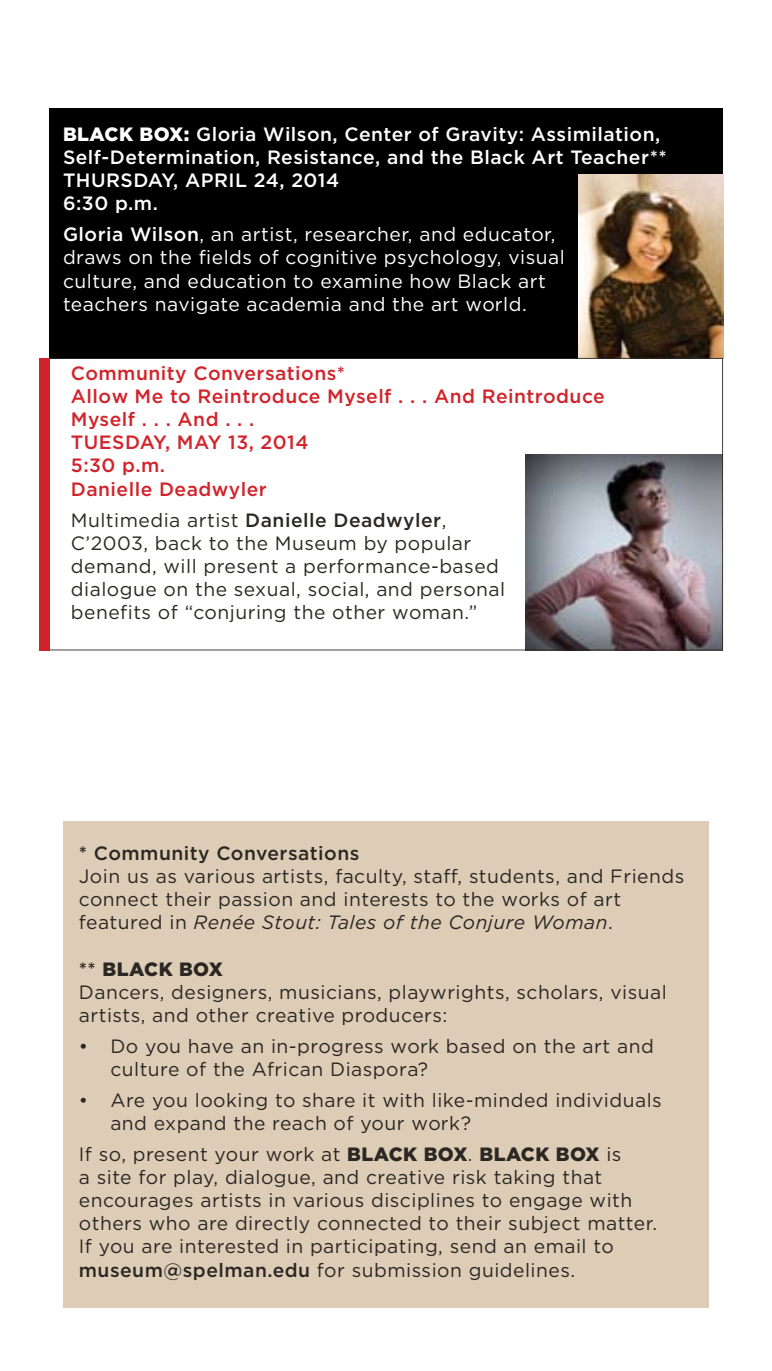
<style>
.page{position:relative;width:772px;height:1371px;background:#fff}
.page>*{position:absolute;margin:0;border:0;box-sizing:border-box;transform-origin:0 0}
.t1{font:19.25px/23.1px "Gotham";letter-spacing:.025em;color:#2c2723}
.t2{font:19.25px/23.1px "Gotham";letter-spacing:.025em;color:#fff}
.t3{font:500 19.25px/23.1px "Gotham";letter-spacing:.025em;color:#fff}
.t4{font:500 19.25px/23.1px "Gotham";letter-spacing:.025em;color:#d2232a}
.t5{font:500 19.25px "Gotham";letter-spacing:.025em;color:#2c2723}
.s1{font-weight:900}
.s2{font-weight:500}
.s3{font-style:italic}
</style>
<div class="page">
<div style="left:49px;top:109px;width:674px;height:250px;background:#000"></div>
<img style="left:578px;top:174px;width:145px;height:184px">
<svg style="left:50px;top:358px;width:673px;height:292px"></svg>
<div style="left:40px;top:358px;width:10px;height:292px;background:#d2232a"></div>
<div style="left:63px;top:821px;width:646px;height:486px;background:#ddcdb6"></div>
<p class="t3" style="left:63px;top:122px;width:605px"><span class="s1">BLACK BOX:</span> Gloria Wilson, Center of Gravity: Assimilation, Self-Determination, Resistance, and the Black Art Teacher** THURSDAY, APRIL 24, 2014<br>6:30 p.m.</p>
<p class="t2" style="left:63px;top:222px;width:503px"><span class="s2">Gloria Wilson</span>, an artist, researcher, and educator, draws on the fields of cognitive psychology, visual culture, and education to examine how Black art teachers navigate academia and the art world.</p>
<p class="t4" style="left:71px;top:361px;width:535px">Community Conversations*<br>Allow Me to Reintroduce Myself . . . And Reintroduce<br>Myself . . . And . . .<br>TUESDAY, MAY 13, 2014<br>5:30 p.m.<br>Danielle Deadwyler</p>
<p class="t1" style="left:71px;top:507px;width:436px">Multimedia artist <span class="s2">Danielle Deadwyler</span>, C’2003, back to the Museum by popular demand, will present a performance-based dialogue on the sexual, social, and personal benefits of “conjuring the other woman.”</p>
<p class="t5" style="left:79px;top:840px;width:282px">* Community Conversations</p>
<p class="t1" style="left:79px;top:864px;width:607px">Join us as various artists, faculty, staff, students, and Friends connect their passion and interests to the works of art featured in <span class="s3">Renée Stout: Tales of the Conjure Woman</span>.</p>
<p class="t1" style="left:79px;top:956px;width:589px"><span class="s2">**</span> <span class="s1">BLACK BOX<br></span>Dancers, designers, musicians, playwrights, scholars, visual artists, and other creative producers:</p>
<p class="t1" style="left:110px;top:1033px;width:545px;text-indent:-31px">• Do you have an in-progress work based on the art and culture of the African Diaspora?</p>
<p class="t1" style="left:110px;top:1088px;width:553px;text-indent:-31px">• Are you looking to share it with like-minded individuals and expand the reach of your work?</p>
<p class="t1" style="left:79px;top:1142px;width:580px">If so, present your work at <span class="s1">BLACK BOX</span>. <span class="s1">BLACK BOX</span> is<br>a site for play, dialogue, and creative risk taking that encourages artists in various disciplines to engage with others who are directly connected to their subject matter.<br>If you are interested in participating, send an email to <span class="s2">museum@spelman.edu</span> for submission guidelines.</p>
</div>
